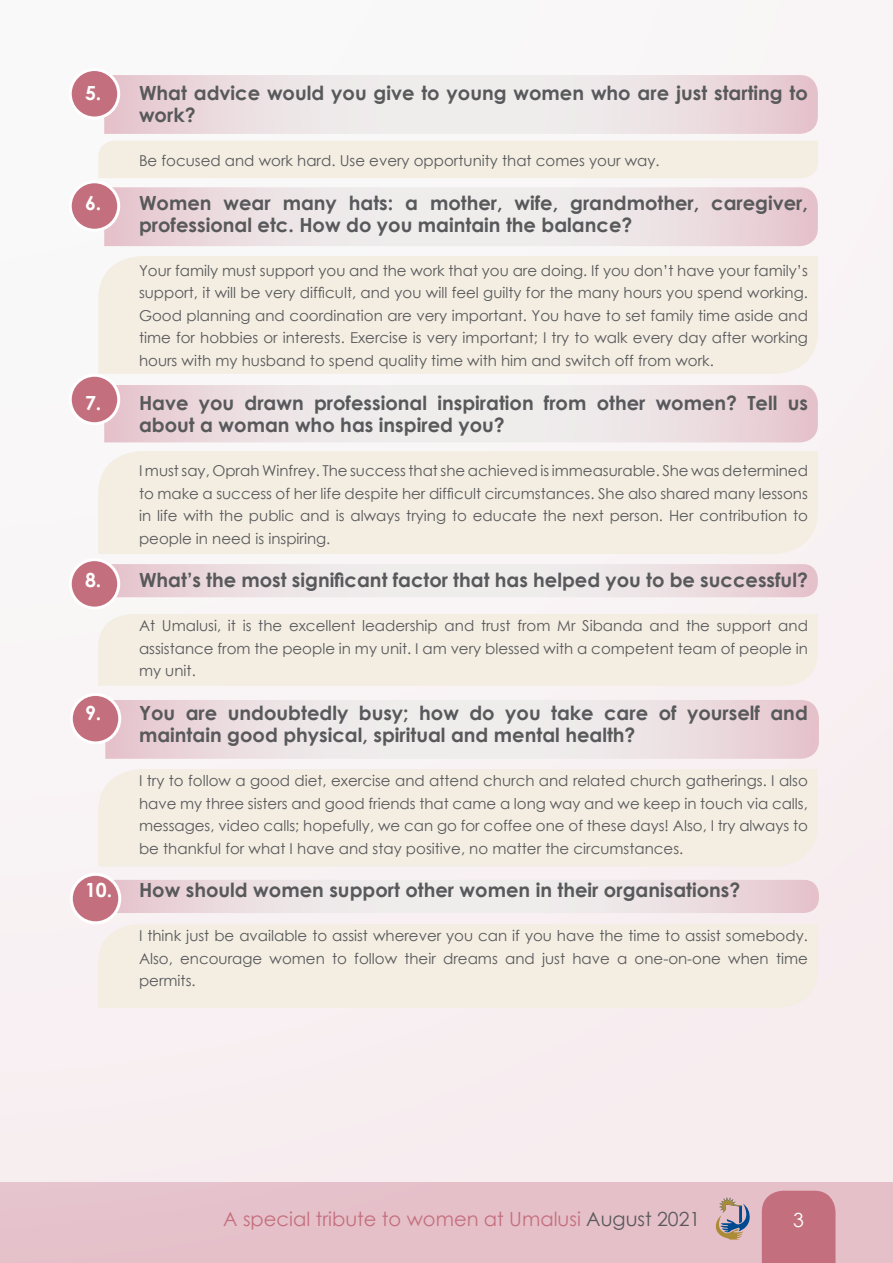
<style>
.page{position:relative;width:893px;height:1263px;background:#f8f2f3}
.page>*{position:absolute;margin:0;border:0;box-sizing:border-box;transform-origin:0 0}
.t1{font:700 19.5px/22.5px "Century Gothic";color:#58595b}
.t2{font:19.5px "Century Gothic";color:#c46f7d}
.t3{font:19.5px "Century Gothic";color:#fff}
.t4{font:15px/22.5px "Century Gothic";color:#58595b;text-align:justify}
.s1{color:#fff}
.s2{color:#58595b}
</style>
<div class="page">
<div style="left:0;top:1183px;width:893px;height:80px;background:#e5c0c9"></div>
<div style="left:762px;top:1191px;width:73px;height:72px;background:#c46f7d"></div>
<svg style="left:715px;top:1197px;width:35px;height:42px"></svg>
<div style="left:99px;top:141px;width:719px;height:37px;background:#f3ede2"></div>
<div style="left:99px;top:256px;width:719px;height:118px;background:#f3ede2"></div>
<div style="left:98px;top:451px;width:720px;height:103px;background:#f3ede2"></div>
<div style="left:98px;top:614px;width:720px;height:72px;background:#f3ede2"></div>
<div style="left:98px;top:769px;width:720px;height:97px;background:#f3ede2"></div>
<div style="left:98px;top:924px;width:720px;height:84px;background:#f3ede2"></div>
<svg style="left:104px;top:75px;width:714px;height:59px"></svg>
<div style="left:70px;top:70px;width:49px;height:48px;background:#c46f7d;border-radius:50%"></div>
<div style="left:69px;top:68px;width:51px;height:52px;border:3px solid #fff;border-radius:50%"></div>
<svg style="left:104px;top:187px;width:714px;height:59px"></svg>
<div style="left:70px;top:182px;width:49px;height:48px;background:#c46f7d;border-radius:50%"></div>
<div style="left:69px;top:180px;width:51px;height:52px;border:3px solid #fff;border-radius:50%"></div>
<svg style="left:104px;top:385px;width:714px;height:57px"></svg>
<div style="left:70px;top:375px;width:49px;height:49px;background:#c46f7d;border-radius:50%"></div>
<div style="left:69px;top:374px;width:51px;height:51px;border:3px solid #fff;border-radius:50%"></div>
<svg style="left:109px;top:564px;width:709px;height:33px"></svg>
<div style="left:70px;top:560px;width:49px;height:48px;background:#c46f7d;border-radius:50%"></div>
<div style="left:69px;top:558px;width:51px;height:52px;border:3px solid #fff;border-radius:50%"></div>
<svg style="left:105px;top:700px;width:714px;height:59px"></svg>
<div style="left:71px;top:694px;width:49px;height:49px;background:#c46f7d;border-radius:50%"></div>
<div style="left:70px;top:693px;width:51px;height:51px;border:3px solid #fff;border-radius:50%"></div>
<svg style="left:112px;top:880px;width:707px;height:33px"></svg>
<div style="left:71px;top:874px;width:49px;height:49px;background:#c46f7d;border-radius:50%"></div>
<div style="left:70px;top:873px;width:51px;height:51px;border:3px solid #fff;border-radius:50%"></div>
<h1 class="t1" style="left:139px;top:80px;width:670px;text-indent:-54px"><span class="s1">5.</span> What advice would you give to young women who are just starting to work?</h1>
<p class="t4" style="left:139px;top:149px;width:522px">Be focused and work hard. Use every opportunity that comes your way.</p>
<h1 class="t1" style="left:139px;top:190px;width:670px;text-indent:-54px"><span class="s1">6.</span> Women wear many hats: a mother, wife, grandmother, caregiver, professional etc. How do you maintain the balance?</h1>
<p class="t4" style="left:139px;top:259px;width:670px">Your family must support you and the work that you are doing. If you don’t have your family’s support, it will be very difficult, and you will feel guilty for the many hours you spend working.<br>Good planning and coordination are very important. You have to set family time aside and time for hobbies or interests. Exercise is very important; I try to walk every day after working hours with my husband to spend quality time with him and switch off from work.</p>
<h1 class="t1" style="left:139px;top:391px;width:670px;text-indent:-54px"><span class="s1">7.</span> Have you drawn professional inspiration from other women? Tell us about a woman who has inspired you?</h1>
<p class="t4" style="left:139px;top:459px;width:670px">I must say, Oprah Winfrey. The success that she achieved is immeasurable. She was determined to make a success of her life despite her difficult circumstances. She also shared many lessons in life with the public and is always trying to educate the next person. Her contribution to people in need is inspiring.</p>
<h1 class="t1" style="left:85px;top:568px;width:724px"><span class="s1">8.</span> What’s the most significant factor that has helped you to be successful?</h1>
<p class="t4" style="left:139px;top:614px;width:670px">At Umalusi, it is the excellent leadership and trust from Mr Sibanda and the support and assistance from the people in my unit. I am very blessed with a competent team of people in my unit.</p>
<h1 class="t1" style="left:139px;top:701px;width:670px;text-indent:-54px"><span class="s1">9.</span> You are undoubtedly busy; how do you take care of yourself and maintain good physical, spiritual and mental health?</h1>
<p class="t4" style="left:139px;top:769px;width:670px">I try to follow a good diet, exercise and attend church and related church gatherings. I also have my three sisters and good friends that came a long way and we keep in touch via calls, messages, video calls; hopefully, we can go for coffee one of these days! Also, I try always to be thankful for what I have and stay positive, no matter the circumstances.</p>
<h1 class="t1" style="left:85px;top:878px;width:657px"><span class="s1">10.</span> How should women support other women in their organisations?</h1>
<p class="t4" style="left:139px;top:924px;width:670px">I think just be available to assist wherever you can if you have the time to assist somebody.<br>Also, encourage women to follow their dreams and just have a one-on-one when time permits.</p>
<h1 class="t2" style="left:223px;top:1205px;width:479px">A special tribute to women at Umalusi <span class="s2">August 2021</span></h1>
<h1 class="t3" style="left:793px;top:1206px;width:12px">3</h1>
</div>
